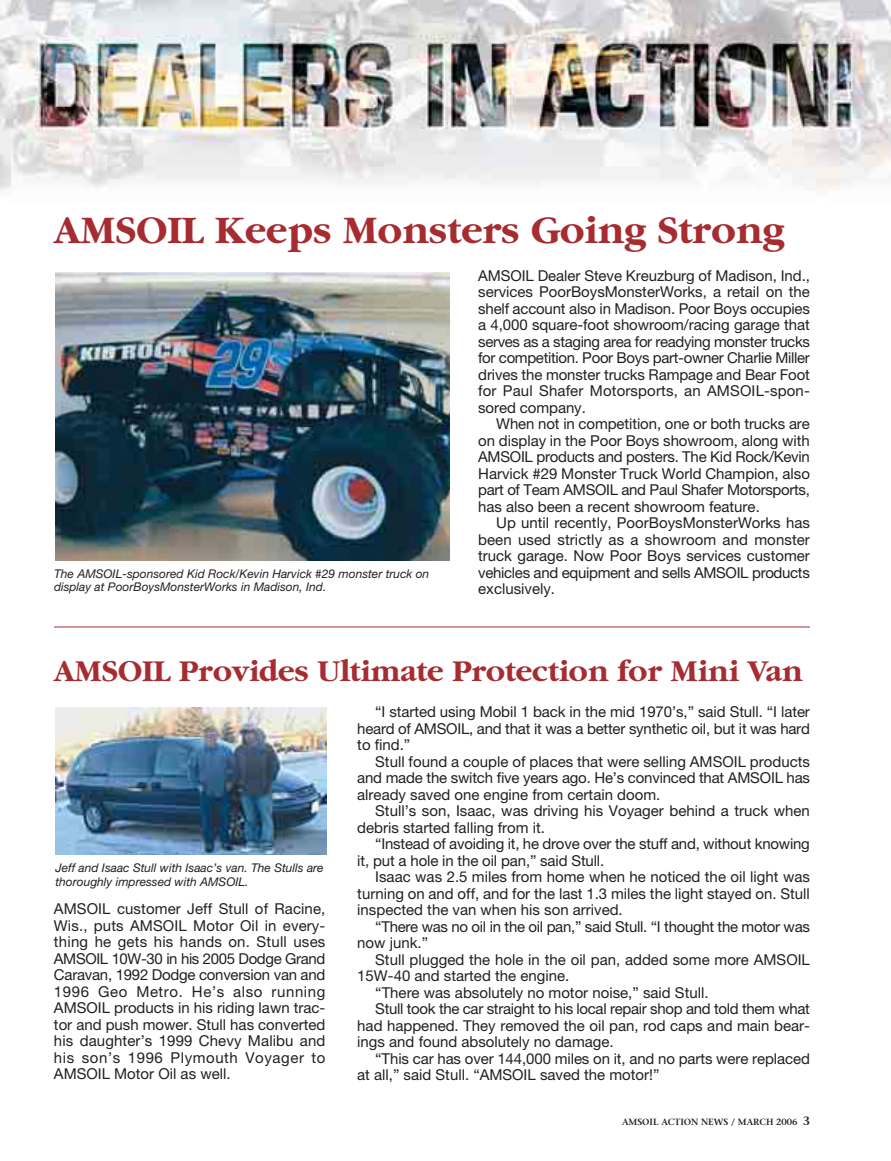
<style>
.page{position:relative;width:891px;height:1161px;background:#fff}
.page>*{position:absolute;margin:0;border:0;box-sizing:border-box;transform-origin:0 0}
.t1{font:700 40.5px "Garamond";color:#a72c31}
.t2{font:700 31.5px "Garamond";color:#a72c31}
.t3{font:15px/16.5px "Helvetica Neue";color:#231f20;text-align:justify}
.t4{font:15px/16.5px "Helvetica Neue";letter-spacing:-.02em;color:#231f20}
.t5{font:italic 12px/13.5px "Helvetica Neue";color:#231f20}
.t6{font:600 9px "Stone Serif";color:#231f20}
.s1{font-size:12px}
</style>
<div class="page">
<img style="left:0;top:0;width:891px;height:191px">
<img style="left:56px;top:708px;width:271px;height:147px">
<img style="left:55px;top:273px;width:395px;height:287px">
<hr style="left:54px;top:627px;width:756px;height:1px;background:#a72c31">
<h1 class="t1" style="left:54px;top:214px;width:732px">AMSOIL Keeps Monsters Going Strong</h1>
<p class="t5" style="left:54px;top:568px;width:377px">The AMSOIL-sponsored Kid Rock/Kevin Harvick #29 monster truck on display at PoorBoysMonsterWorks in Madison, Ind.</p>
<p class="t3" style="left:478px;top:269px;width:333px">AMSOIL Dealer Steve Kreuzburg of Madison, Ind., services PoorBoysMonsterWorks, a retail on the shelf account also in Madison. Poor Boys occupies a 4,000 square-foot showroom/racing garage that serves as a staging area for readying monster trucks for competition. Poor Boys part-owner Charlie Miller drives the monster trucks Rampage and Bear Foot for Paul Shafer Motorsports, an AMSOIL-spon&shy;sored company.</p>
<p class="t3" style="left:478px;top:417px;width:333px;text-indent:18px">When not in competition, one or both trucks are on display in the Poor Boys showroom, along with AMSOIL products and posters. The Kid Rock/Kevin Harvick #29 Monster Truck World Champion, also part of Team AMSOIL and Paul Shafer Motorsports, has also been a recent showroom feature.</p>
<p class="t3" style="left:478px;top:516px;width:333px;text-indent:18px">Up until recently, PoorBoysMonsterWorks has been used strictly as a showroom and monster truck garage. Now Poor Boys services customer vehicles and equipment and sells AMSOIL products exclusively.</p>
<h2 class="t2" style="left:54px;top:658px;width:750px">AMSOIL Provides Ultimate Protection for Mini Van</h2>
<p class="t5" style="left:55px;top:862px;width:270px">Jeff and Isaac Stull with Isaac’s van. The Stulls are thoroughly impressed with AMSOIL.</p>
<p class="t3" style="left:54px;top:902px;width:273px">AMSOIL customer Jeff Stull of Racine, Wis., puts AMSOIL Motor Oil in every&shy;thing he gets his hands on. Stull uses AMSOIL 10W-30 in his 2005 Dodge Grand Caravan, 1992 Dodge conversion van and 1996 Geo Metro. He’s also running AMSOIL products in his riding lawn trac&shy;tor and push mower. Stull has converted his daughter’s 1999 Chevy Malibu and his son’s 1996 Plymouth Voyager to AMSOIL Motor Oil as well.</p>
<p class="t3" style="left:357px;top:705px;width:454px;text-indent:18px">“I started using Mobil 1 back in the mid 1970’s,” said Stull. “I later heard of AMSOIL, and that it was a better synthetic oil, but it was hard to find.”</p>
<p class="t3" style="left:357px;top:755px;width:454px;text-indent:18px">Stull found a couple of places that were selling AMSOIL products and made the switch five years ago. He’s convinced that AMSOIL has already saved one engine from certain doom.</p>
<p class="t3" style="left:357px;top:804px;width:454px;text-indent:18px">Stull’s son, Isaac, was driving his Voyager behind a truck when debris started falling from it.</p>
<p class="t3" style="left:357px;top:837px;width:454px;text-indent:18px">“Instead of avoiding it, he drove over the stuff and, without knowing it, put a hole in the oil pan,” said Stull.</p>
<p class="t3" style="left:357px;top:870px;width:454px;text-indent:18px">Isaac was 2.5 miles from home when he noticed the oil light was turning on and off, and for the last 1.3 miles the light stayed on. Stull inspected the van when his son arrived.</p>
<p class="t4" style="left:357px;top:920px;width:454px;text-indent:18px">“There was no oil in the oil pan,” said Stull. “I thought the motor was now junk.”</p>
<p class="t3" style="left:375px;top:953px;width:436px">Stull plugged the hole in the oil pan, added some more AMSOIL</p>
<p class="t3" style="left:357px;top:969px;width:213px">15W-40 and started the engine.</p>
<p class="t3" style="left:375px;top:986px;width:335px">“There was absolutely no motor noise,” said Stull.</p>
<p class="t4" style="left:375px;top:1002px;width:436px">Stull took the car straight to his local repair shop and told them what</p>
<p class="t3" style="left:357px;top:1019px;width:454px">had happened. They removed the oil pan, rod caps and main bear-</p>
<p class="t3" style="left:357px;top:1035px;width:258px">ings and found absolutely no damage.</p>
<p class="t3" style="left:375px;top:1052px;width:436px">“This car has over 144,000 miles on it, and no parts were replaced</p>
<p class="t3" style="left:357px;top:1068px;width:304px">at all,” said Stull. “AMSOIL saved the motor!”</p>
<p class="t6" style="left:622px;top:1118px;width:189px">AMSOIL ACTION NEWS / MARCH 2006 <span class="s1">3</span></p>
</div>
